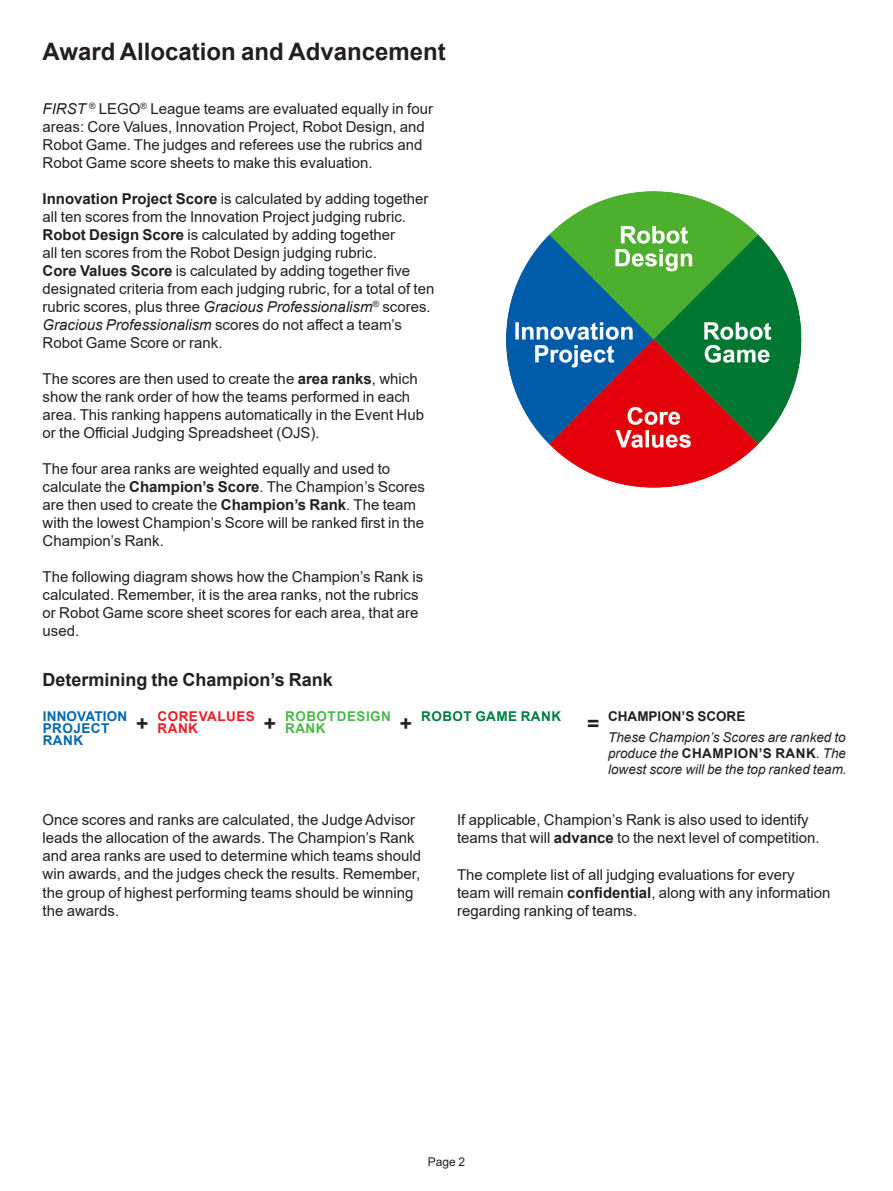
<style>
.page{position:relative;width:893px;height:1191px;background:#fff}
.page>*{position:absolute;margin:0;border:0;box-sizing:border-box;transform-origin:0 0}
.Subheader_16__span_columns{font:700 24px "Arial";color:#231f20}
.Basic_Body_10{font:700 21px "Arial";color:#231f20}
.Sub_12{font:700 18px "Arial";color:#231f20}
.Basic_Body_10-2{font:15px/18px "Arial";color:#231f20}
.Basic_Body_10-3{font:italic 13.5px/16.2px "Arial";color:#231f20;text-align:justify}
.Basic_Body_10-4{font:700 13.5px/12px "Arial";letter-spacing:.025em;color:#0166b3}
.Basic_Body_10-5{font:700 13.5px "Arial";letter-spacing:.035em;color:#4cb848}
.Basic_Body_10-6{font:700 13.5px "Arial";color:#231f20}
.Basic_Body_10-7{font:700 13.5px "Arial";letter-spacing:.035em;color:#ee1d23}
.Basic_Body_10-8{font:700 13.5px "Arial";letter-spacing:.035em;color:#007d40}
.t1{font:12px "Arial";color:#231f20}
.s1{font-style:italic}
.s2{font-weight:700}
.s3{font-weight:700;font-style:normal}
</style>
<div class="page">
<img style="left:506px;top:191px;width:296px;height:296px">
<p class="Subheader_16__span_columns" style="left:43px;top:34px;width:405px">Award Allocation and Advancement</p>
<p class="Basic_Body_10-2" style="left:43px;top:100px;width:392px"><span class="s1">FIRST</span> <sup>®</sup> LEGO<sup>®</sup> League teams are evaluated equally in four areas: Core Values, Innovation Project, Robot Design, and Robot Game. The judges and referees use the rubrics and Robot Game score sheets to make this evaluation.</p>
<p class="Basic_Body_10-2" style="left:43px;top:190px;width:393px"><span class="s2">Innovation Project Score</span> is calculated by adding together all ten scores from the Innovation Project judging rubric.<br><span class="s2">Robot Design Score</span> is calculated by adding together<br>all ten scores from the Robot Design judging rubric.<br><span class="s2">Core Values Score</span> is calculated by adding together five designated criteria from each judging rubric, for a total of ten rubric scores, plus three <span class="s1">Gracious Professionalism</span><sup>®</sup> scores.<br><span class="s1">Gracious Professionalism</span> scores do not affect a team’s Robot Game Score or rank.</p>
<p class="Basic_Body_10-2" style="left:43px;top:370px;width:383px">The scores are then used to create the <span class="s2">area ranks</span>, which show the rank order of how the teams performed in each area. This ranking happens automatically in the Event Hub or the Official Judging Spreadsheet (OJS).</p>
<p class="Basic_Body_10-2" style="left:43px;top:460px;width:384px">The four area ranks are weighted equally and used to calculate the <span class="s2">Champion’s Score</span>. The Champion’s Scores are then used to create the <span class="s2">Champion’s Rank</span>. The team with the lowest Champion’s Score will be ranked first in the Champion’s Rank.</p>
<p class="Basic_Body_10-2" style="left:43px;top:568px;width:382px">The following diagram shows how the Champion’s Rank is calculated. Remember, it is the area ranks, not the rubrics or Robot Game score sheet scores for each area, that are used.</p>
<p class="Sub_12" style="left:43px;top:667px;width:292px">Determining the Champion’s Rank</p>
<p class="Basic_Body_10-4" style="left:43px;top:710px;width:86px">INNOVATION<br>PROJECT<br>RANK</p>
<p class="Basic_Body_10" style="left:136px;top:709px;width:14px">+</p>
<p class="Basic_Body_10-7" style="left:158px;top:707px;width:99px">CORE VALUES</p>
<p class="Basic_Body_10-7" style="left:158px;top:719px;width:42px">RANK</p>
<p class="Basic_Body_10" style="left:264px;top:709px;width:14px">+</p>
<p class="Basic_Body_10-5" style="left:285px;top:707px;width:107px">ROBOT DESIGN</p>
<p class="Basic_Body_10-5" style="left:285px;top:719px;width:42px">RANK</p>
<p class="Basic_Body_10" style="left:400px;top:709px;width:14px">+</p>
<p class="Basic_Body_10-8" style="left:421px;top:707px;width:141px">ROBOT GAME RANK</p>
<p class="Basic_Body_10" style="left:587px;top:709px;width:14px">=</p>
<p class="Basic_Body_10-6" style="left:608px;top:707px;width:139px">CHAMPION’S SCORE</p>
<p class="Basic_Body_10-3" style="left:608px;top:729px;width:240px">These Champion’s Scores are ranked to produce the <span class="s3">CHAMPION’S RANK</span>. The lowest score will be the top ranked team.</p>
<p class="Basic_Body_10-2" style="left:43px;top:811px;width:380px">Once scores and ranks are calculated, the Judge Advisor leads the allocation of the awards. The Champion’s Rank and area ranks are used to determine which teams should win awards, and the judges check the results. Remember, the group of highest performing teams should be winning the awards.</p>
<p class="Basic_Body_10-2" style="left:457px;top:811px;width:364px">If applicable, Champion’s Rank is also used to identify teams that will <span class="s2">advance</span> to the next level of competition.</p>
<p class="Basic_Body_10-2" style="left:457px;top:865px;width:375px">The complete list of all judging evaluations for every team will remain <span class="s2">confidential</span>, along with any information regarding ranking of teams.</p>
<p class="t1" style="left:428px;top:1153px;width:39px">Page 2</p>
</div>
